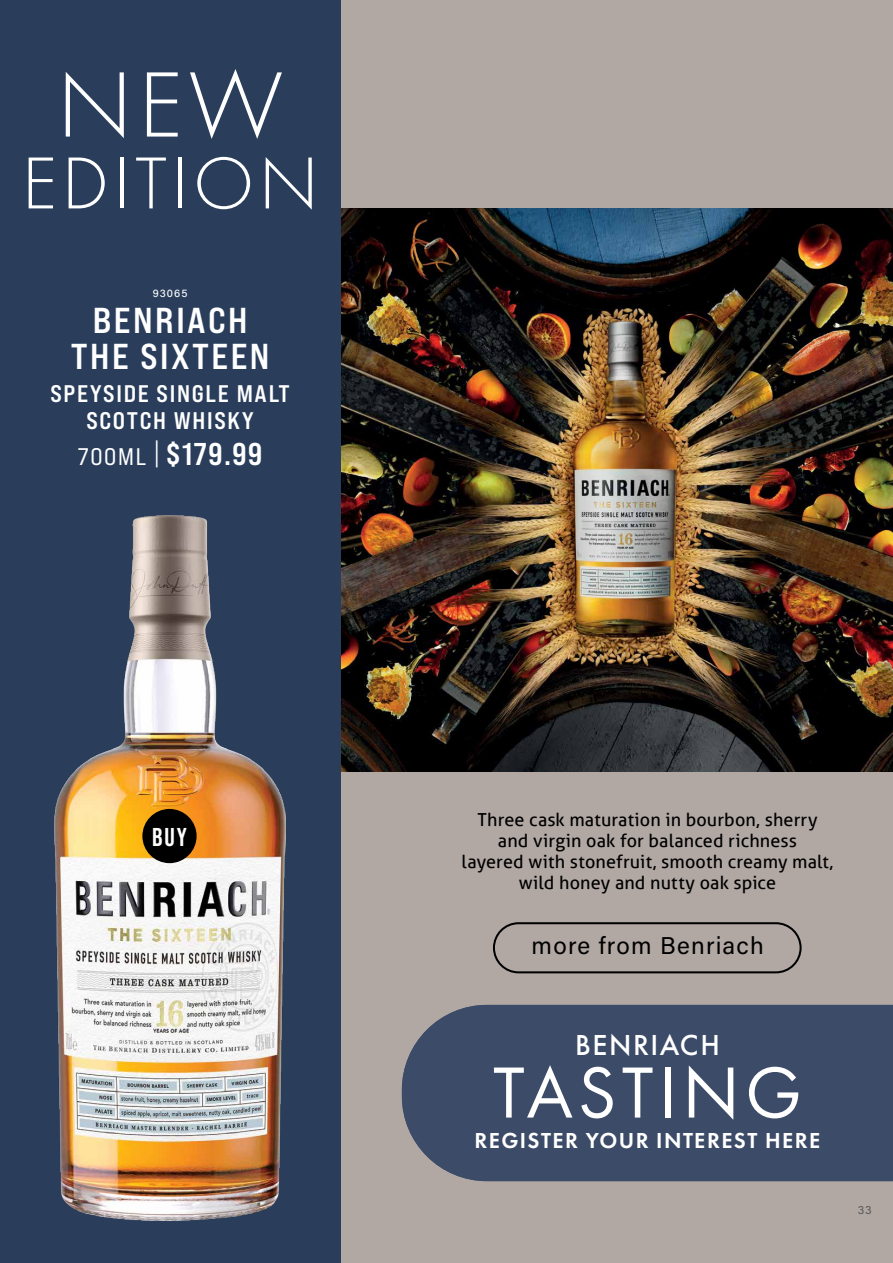
<style>
.page{position:relative;width:893px;height:1263px;background:#b1a8a4}
.page>*{position:absolute;margin:0;border:0;box-sizing:border-box;transform-origin:0 0}
.t1{font:300 96.15px "Futura PT";color:#fff}
.t2{font:300 76.2px "Futura PT";letter-spacing:.06em;color:#fff}
.t3{font:75px "Futura PT";letter-spacing:.065em;color:#fff}
.t4{font:36px/36px "Bebas Neue Pro Exp Bd";letter-spacing:.07em;color:#fff;text-align:center}
.t5{font:31.5px "Bebas Neue Pro Sm E Bd";color:#fff}
.t6{font:500 30px "Futura PT";letter-spacing:.05em;color:#fff}
.t7{font:700 25.8px "Bebas Neue Pro";color:#fff}
.t8{font:24.3px "Acumin Pro";letter-spacing:.05em;color:#000}
.t9{font:24px/27px "Bebas Neue Pro Exp Bd";letter-spacing:.07em;color:#fff;text-align:center}
.t10{font:600 22.5px "Futura PT";letter-spacing:.06em;color:#fff}
.t11{font:18px/21px "Aller";letter-spacing:.005em;color:#000;text-align:center}
.t12{font:12px "Acumin Pro";color:#58595b}
.t13{font:500 10.5px "Acumin Pro";letter-spacing:.095em;color:#fff}
.s1{font-family:"Bebas Neue Pro Exp Rg";font-size:24px}
.s2{font-family:"Bebas Neue Pro Sm E Md";font-size:27px}
</style>
<div class="page">
<img style="left:340px;top:208px;width:553px;height:563px">
<div style="left:0;top:0;width:340px;height:1263px;background:#2a3e5c"></div>
<div style="left:493px;top:922px;width:309px;height:51px;border:2px solid #000;border-radius:25px"></div>
<img style="left:55px;top:515px;width:231px;height:705px">
<div style="left:142px;top:809px;width:55px;height:54px;background:#000;border-radius:50%"></div>
<div style="left:402px;top:1005px;width:491px;height:176px;background:#3c4b68"></div>
<h1 class="t1" style="left:57px;top:50px;width:228px">NEW</h1>
<h2 class="t2" style="left:22px;top:140px;width:298px">EDITION</h2>
<p class="t13" style="left:153px;top:286px;width:36px">93065</p>
<h3 class="t4" style="left:71px;top:302px;width:200px">BENRIACH<br>THE SIXTEEN</h3>
<h3 class="t9" style="left:50px;top:380px;width:241px">SPEYSIDE SINGLE MALT<br>SCOTCH WHISKY</h3>
<h3 class="t5" style="left:78px;top:435px;width:186px"><span class="s1">700ML</span> <span class="s2">|</span> $179.99</h3>
<h3 class="t7" style="left:152px;top:822px;width:37px">BUY</h3>
<p class="t11" style="left:462px;top:809px;width:373px">Three cask maturation in bourbon, sherry and virgin oak for balanced richness<br>layered with stonefruit, smooth creamy malt, wild honey and nutty oak spice</p>
<h3 class="t8" style="left:532px;top:929px;width:234px">more from Benriach</h3>
<h3 class="t6" style="left:575px;top:1026px;width:146px">BENRIACH</h3>
<h3 class="t3" style="left:493px;top:1048px;width:311px">TASTING</h3>
<p class="t10" style="left:475px;top:1126px;width:347px">REGISTER YOUR INTEREST HERE</p>
<p class="t12" style="left:858px;top:1202px;width:15px">33</p>
</div>
